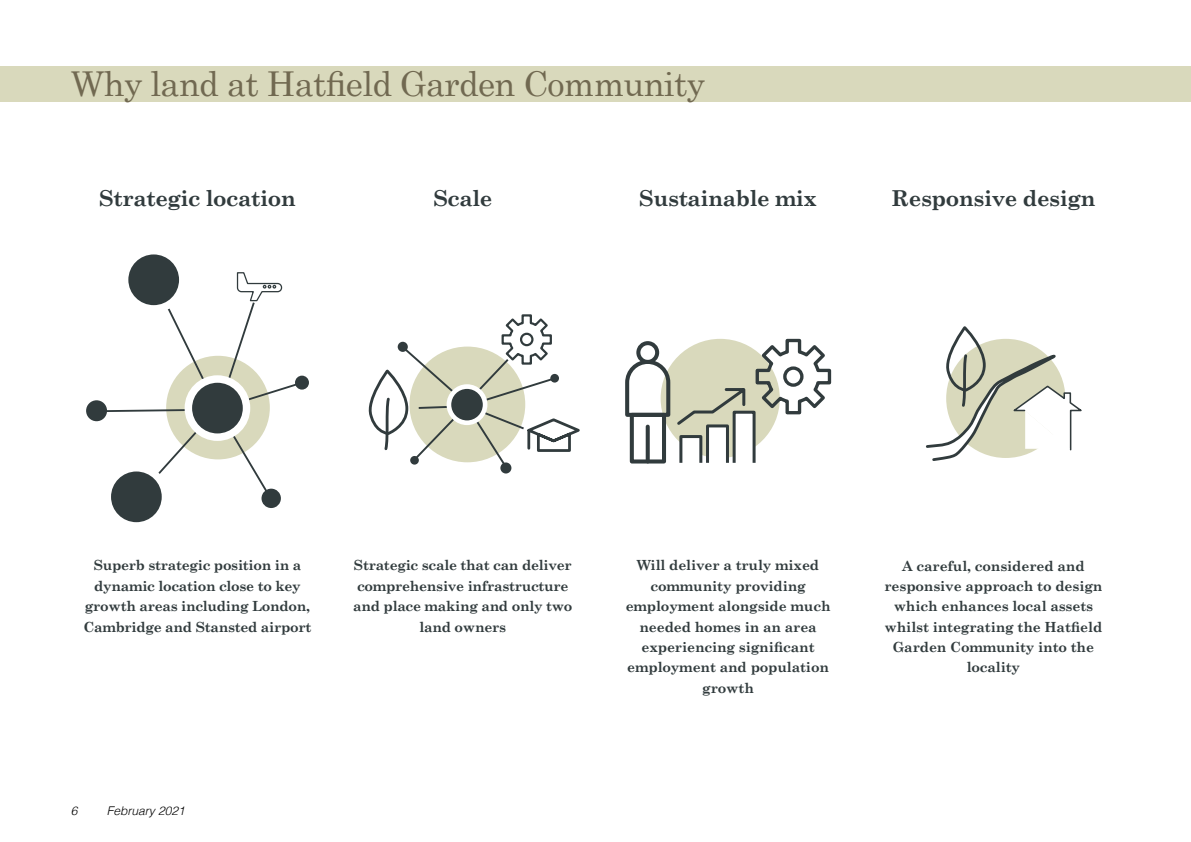
<style>
.page{position:relative;width:1191px;height:842px;background:#fff}
.page>*{position:absolute;margin:0;border:0;box-sizing:border-box;transform-origin:0 0}
.t1{font:34.2px "Century Schoolbook";letter-spacing:-.02em;color:#716951}
.t2{font:700 22px "Century Schoolbook";letter-spacing:-.02em;color:#313b3d}
.t3{font:700 14px/20.4px "Century Schoolbook";letter-spacing:-.01em;color:#313b3d;text-align:center}
.t4{font:italic 300 12px "Helvetica";color:#000}
</style>
<div class="page">
<div style="left:0;top:66px;width:1191px;height:36px;background:#d9d9bc"></div>
<div style="left:261px;top:489px;width:20px;height:19px;background:#313b3d;border-radius:50%"></div>
<div style="left:295px;top:376px;width:14px;height:14px;background:#313b3d;border-radius:50%"></div>
<div style="left:86px;top:400px;width:21px;height:21px;background:#313b3d;border-radius:50%"></div>
<svg style="left:125px;top:251px;width:58px;height:58px"></svg>
<div style="left:121px;top:247px;width:65px;height:66px;border:7px solid #fff;border-radius:50%"></div>
<svg style="left:107px;top:468px;width:58px;height:58px"></svg>
<div style="left:104px;top:464px;width:65px;height:66px;border:7px solid #fff;border-radius:50%"></div>
<svg style="left:90px;top:271px;width:214px;height:231px"></svg>
<svg style="left:368px;top:314px;width:212px;height:160px"></svg>
<div style="left:660px;top:339px;width:120px;height:119px;background:#d9d9bc;border-radius:50%"></div>
<div style="left:630px;top:413px;width:36px;height:50px;border:4px solid #313b3d"></div>
<div style="left:636px;top:341px;width:23px;height:23px;border:4px solid #313b3d;border-radius:50%"></div>
<div style="left:645px;top:427px;width:5px;height:34px;background:#313b3d"></div>
<div style="left:679px;top:435px;width:23px;height:29px;background:#fff;border:3px solid #313b3d"></div>
<div style="left:706px;top:424px;width:23px;height:40px;background:#fff;border:3px solid #313b3d"></div>
<div style="left:732px;top:411px;width:23px;height:53px;background:#fff;border:3px solid #313b3d"></div>
<svg style="left:625px;top:358px;width:122px;height:70px"></svg>
<svg style="left:754px;top:338px;width:78px;height:78px"></svg>
<svg style="left:926px;top:328px;width:156px;height:133px"></svg>
<h1 class="t1" style="left:71px;top:63px;width:635px">Why land at Hatfield Garden Community</h1>
<h2 class="t2" style="left:99px;top:184px;width:198px">Strategic location</h2>
<h2 class="t2" style="left:433px;top:184px;width:60px">Scale</h2>
<h2 class="t2" style="left:639px;top:184px;width:179px">Sustainable mix</h2>
<h2 class="t2" style="left:891px;top:184px;width:206px">Responsive design</h2>
<p class="t3" style="left:84px;top:555px;width:229px">Superb strategic position in a dynamic location close to key growth areas including London,<br>Cambridge and Stansted airport</p>
<p class="t3" style="left:353px;top:555px;width:221px">Strategic scale that can deliver comprehensive infrastructure and place making and only two land owners</p>
<p class="t3" style="left:625px;top:555px;width:206px">Will deliver a truly mixed community providing employment alongside much needed homes in an area experiencing significant employment and population growth</p>
<p class="t3" style="left:884px;top:555px;width:219px">A careful, considered and responsive approach to design which enhances local assets whilst integrating the Hatfield<br>Garden Community into the locality</p>
<p class="t4" style="left:71px;top:801px;width:8px">6</p>
<p class="t4" style="left:107px;top:801px;width:80px">February 2021</p>
</div>
